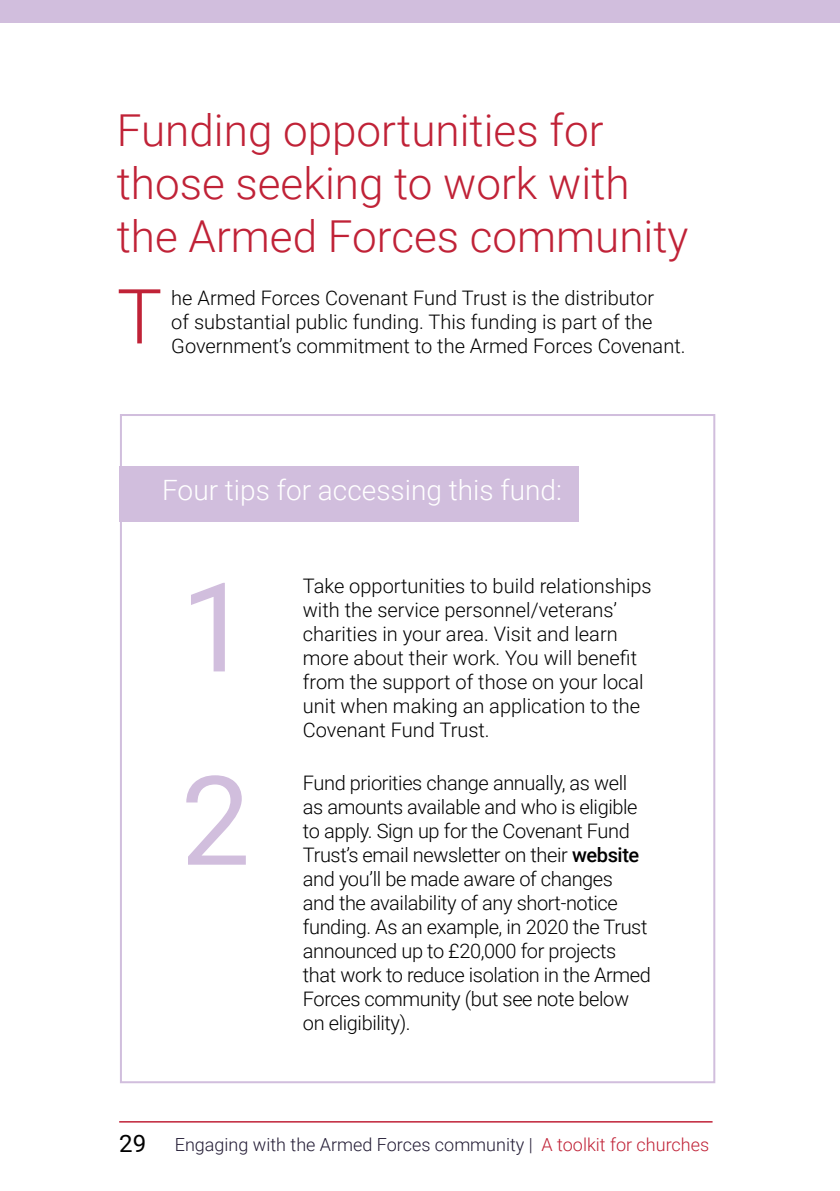
<style>
.page{position:relative;width:840px;height:1191px;background:#fff}
.page>*{position:absolute;margin:0;border:0;box-sizing:border-box;transform-origin:0 0}
.t1{font:124px/193.2px "Roboto";color:#d1bedd}
.t2{font:300 76px "Roboto";color:#c02237}
.t3{font:300 44px/52.8px "Roboto";color:#c02237}
.t4{font:300 28px "Roboto";color:#fff}
.t5{font:300 20px/24px "Roboto";letter-spacing:-.01em;color:#000}
.t6{font:300 18px "Roboto";color:#231c35}
.s1{font-weight:500}
.s2{font-weight:400;font-size:24px;color:#000}
.s3{color:#c02237}
</style>
<div class="page">
<div style="left:0;top:0;width:839px;height:23px;background:#d1bedd"></div>
<div style="left:119px;top:467px;width:459px;height:55px;background:#d1bedd"></div>
<hr style="left:119px;top:1121px;width:593px;height:1px;background:#c02237">
<h3 class="t3" style="left:117px;top:103px;width:573px">Funding opportunities for those seeking to work with the Armed Forces community</h3>
<p class="t5" style="left:171px;top:285px;width:484px">he Armed Forces Covenant Fund Trust is the distributor of substantial public funding. This funding is part of the</p>
<h2 class="t2" style="left:117px;top:263px;width:47px">T</h2>
<p class="t5" style="left:171px;top:333px;width:515px">Government’s commitment to the Armed Forces Covenant.</p>
<h3 class="t4" style="left:162px;top:471px;width:401px">Four tips for accessing this fund:</h3>
<h1 class="t1" style="left:180px;top:526px;width:71px">1<br>2</h1>
<p class="t5" style="left:303px;top:573px;width:350px">Take opportunities to build relationships with the service personnel/veterans’ charities in your area. Visit and learn more about their work. You will benefit from the support of those on your local unit when making an application to the Covenant Fund Trust.</p>
<p class="t5" style="left:303px;top:770px;width:349px">Fund priorities change annually, as well as amounts available and who is eligible to apply. Sign up for the Covenant Fund Trust’s email newsletter on their <span class="s1">website </span>and you’ll be made aware of changes<br>and the availability of any short-notice funding. As an example, in 2020 the Trust announced up to £20,000 for projects that work to reduce isolation in the Armed Forces community (but see note below on eligibility).</p>
<p class="t6" style="left:119px;top:1132px;width:591px"><span class="s2">29</span> Engaging with the Armed Forces community | <span class="s3">A toolkit for churches</span></p>
</div>
